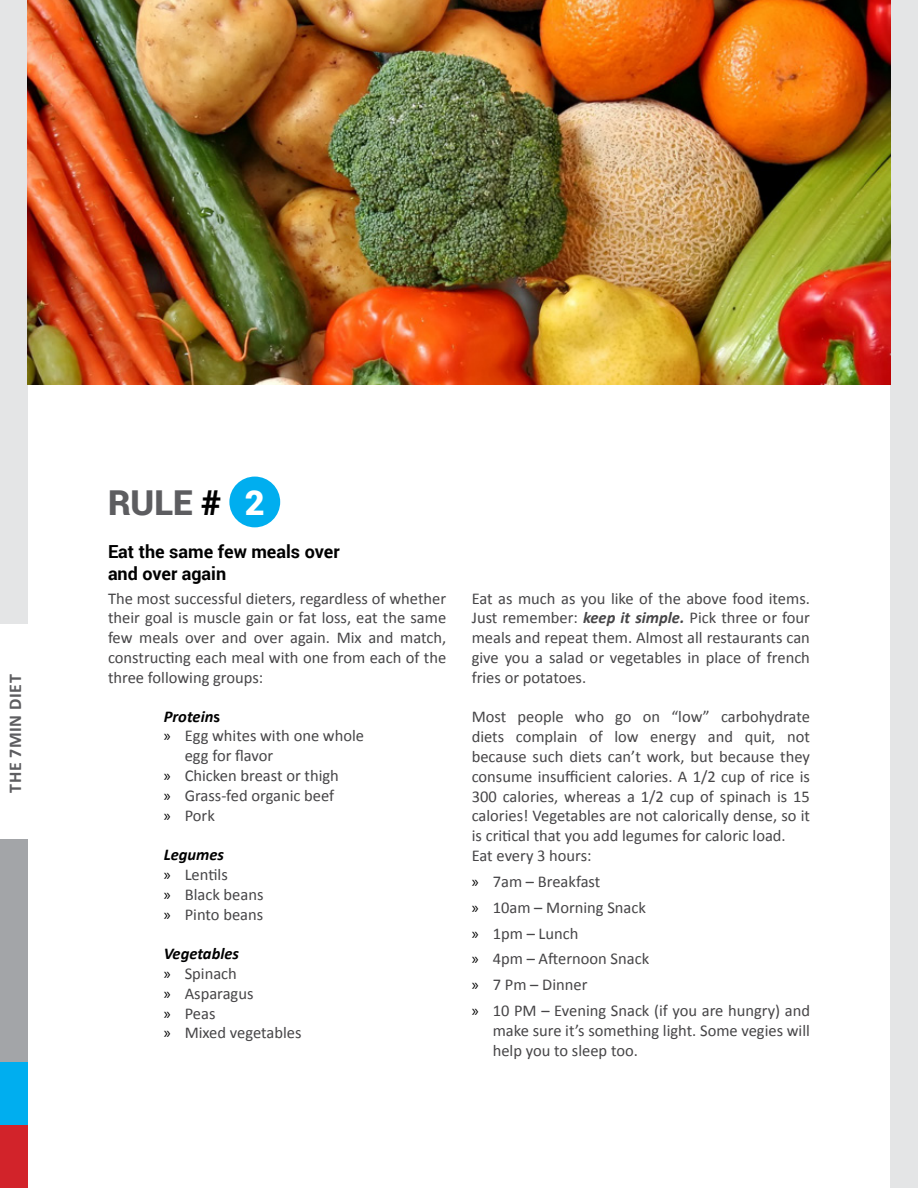
<style>
.page{position:relative;width:918px;height:1188px;background:#fff}
.page>*{position:absolute;margin:0;border:0;box-sizing:border-box;transform-origin:0 0}
.t1{font:900 34.35px "Roboto";color:#5d5d60}
.t2{font:700 18px/21.6px "Roboto";color:#000}
.t3{font:700 18px "Calibri";letter-spacing:.04em;color:#5d5d60}
.t4{font:16.5px/19.8px "Calibri";color:#464547}
.t5{font:italic 700 16.5px "Calibri";color:#000}
.s1{color:#000}
.s2{color:#fff}
.s3{font-style:normal}
.s4{font-family:"Myriad Pro";color:#000}
.s5{font-weight:700;font-style:italic;color:#000}
.s6{font-weight:700;font-style:italic}
</style>
<div class="page">
<div style="left:1px;top:839px;width:27px;height:224px;background:#a3a5a8"></div>
<div style="left:891px;top:0;width:27px;height:1188px;background:#e4e5e6"></div>
<div style="left:1px;top:0;width:27px;height:623px;background:#e4e5e6"></div>
<div style="left:1px;top:1063px;width:27px;height:62px;background:#00aeef"></div>
<div style="left:1px;top:1125px;width:27px;height:63px;background:#d2232a"></div>
<div style="left:229px;top:477px;width:51px;height:50px;background:#00aeef;border-radius:50%"></div>
<img style="left:28px;top:0;width:862px;height:385px">
<p class="t3" style="left:4px;top:793px;width:120px;rotate:-90deg">THE 7MIN DIET</p>
<h1 class="t1" style="left:108px;top:478px;width:158px">RULE <span class="s1">#</span> <span class="s2">2</span></h1>
<p class="t2" style="left:108px;top:540px;width:233px">Eat the same few meals over and over again</p>
<p class="t4" style="left:108px;top:588px;width:340px;text-align:justify">The most successful dieters, regardless of whether their goal is muscle gain or fat loss, eat the same few meals over and over again. Mix and match, constructing each meal with one from each of the three following groups:</p>
<p class="t5" style="left:164px;top:706px;width:58px">Protein<span class="s3">s</span></p>
<p class="t4" style="left:164px;top:726px;width:202px"><span class="s4">»</span> Egg whites with one whole</p>
<p class="t4" style="left:185px;top:746px;width:90px">egg for flavor</p>
<p class="t4" style="left:164px;top:766px;width:177px"><span class="s4">»</span> Chicken breast or thigh</p>
<p class="t4" style="left:164px;top:786px;width:172px"><span class="s4">»</span> Grass-fed organic beef</p>
<p class="t4" style="left:164px;top:805px;width:53px"><span class="s4">»</span> Pork</p>
<p class="t4" style="left:164px;top:845px;width:101px"><span class="s5">Legumes<br></span><span class="s4">»</span> Lentils<br><span class="s4">»</span> Black beans <span class="s4">»</span> Pinto beans</p>
<p class="t4" style="left:164px;top:944px;width:139px"><span class="s5">Vegetables<br></span><span class="s4">»</span> Spinach<br><span class="s4">»</span> Asparagus<br><span class="s4">»</span> Peas<br><span class="s4">»</span> Mixed vegetables</p>
<p class="t4" style="left:472px;top:588px;width:340px;text-align:justify">Eat as much as you like of the above food items.<br>Just remember: <span class="s6">keep it simple.</span> Pick three or four meals and repeat them. Almost all restaurants can give you a salad or vegetables in place of french fries or potatoes.</p>
<p class="t4" style="left:472px;top:707px;width:340px">Most people who go on “low” carbohydrate diets complain of low energy and quit, not because such diets can’t work, but because they consume insufficient calories. A 1/2 cup of rice is 300 calories, whereas a 1/2 cup of spinach is 15 calories! Vegetables are not calorically dense, so it is critical that you add legumes for caloric load.<br>Eat every 3 hours:</p>
<p class="t4" style="left:472px;top:869px;width:340px;line-height:25.8px"><span class="s4">»</span> 7am – Breakfast<br><span class="s4">»</span> 10am – Morning Snack<br><span class="s4">»</span> 1pm – Lunch<br><span class="s4">»</span> 4pm – Afternoon Snack<br><span class="s4">»</span> 7 Pm – Dinner<br><span class="s4">»</span> 10 PM – Evening Snack (if you are hungry) and</p>
<p class="t4" style="left:493px;top:1020px;width:319px">make sure it’s something light. Some vegies will help you to sleep too.</p>
</div>
